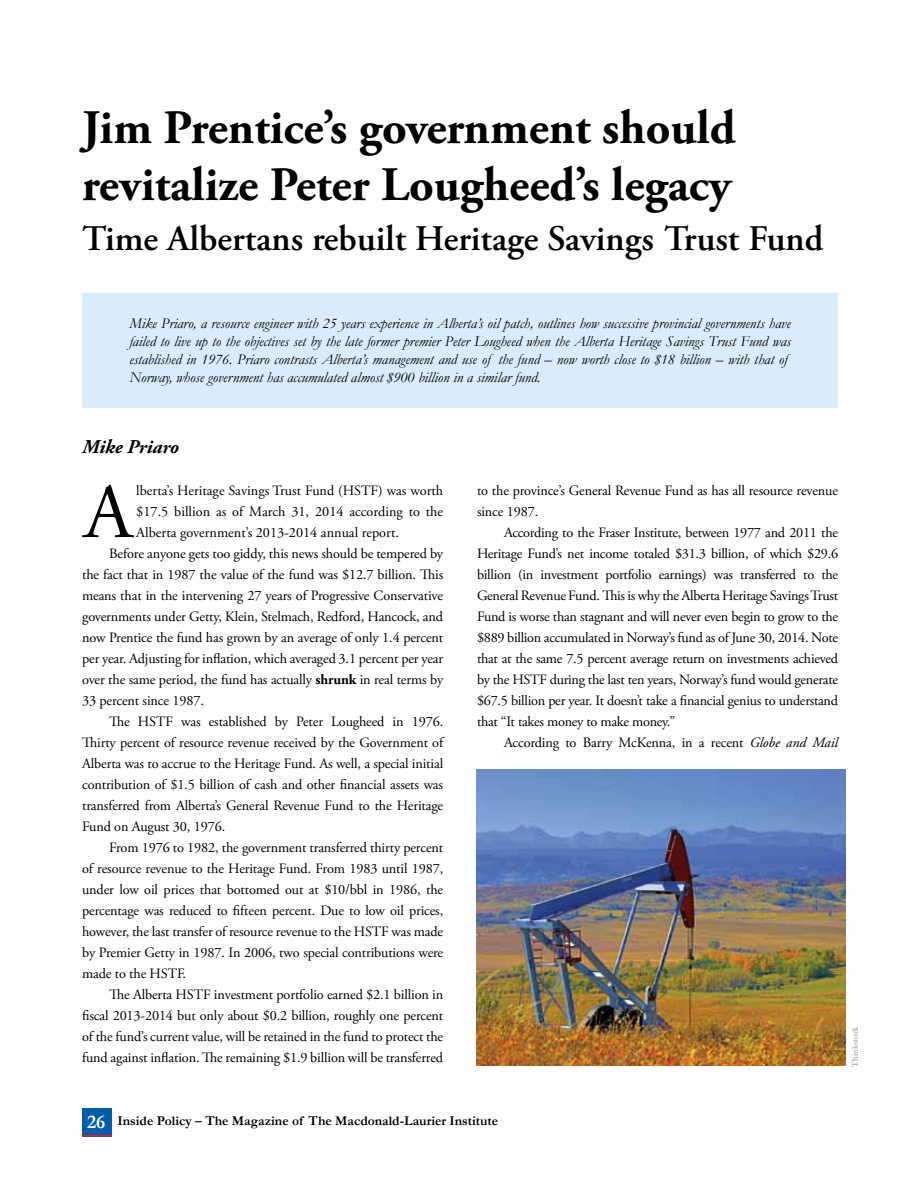
<style>
.page{position:relative;width:918px;height:1188px;background:#fff}
.page>*{position:absolute;margin:0;border:0;box-sizing:border-box;transform-origin:0 0}
.t1{font:77.55px "Adobe Garamond Pro";color:#000}
.t2{font:700 48px/57.6px "Adobe Garamond Pro";color:#000}
.t3{font:600 36px "Adobe Garamond Pro";color:#000}
.t4{font:italic 700 19.5px "Adobe Garamond Pro";color:#000}
.t5{font:italic 15px/18px "Garamond";color:#000}
.t6{font:14.25px/21px "Adobe Garamond Pro";letter-spacing:-.01em;color:#000}
.t7{font:700 13.5px "Garamond";color:#000}
.t8{font:9px "Garamond";letter-spacing:.01em;color:#808285}
.s1{font-weight:700}
.s2{font-style:italic}
.s3{font-size:19.5px;color:#fff}
</style>
<div class="page">
<div style="left:82px;top:1108px;width:29px;height:28px;background:#005daa"></div>
<svg style="left:82px;top:1135px;width:29px;height:1px"></svg>
<div style="left:82px;top:294px;width:756px;height:114px;background:#daecf9"></div>
<img style="left:477px;top:770px;width:369px;height:296px">
<h2 class="t2" style="left:82px;top:100px;width:655px">Jim Prentice’s government should revitalize Peter Lougheed’s legacy</h2>
<h3 class="t3" style="left:82px;top:218px;width:743px">Time Albertans rebuilt Heritage Savings Trust Fund</h3>
<p class="t5" style="left:129px;top:314px;width:663px">Mike Priaro, a resource engineer with 25 years experience in Alberta’s oil patch, outlines how successive provincial governments have failed to live up to the objectives set by the late former premier Peter Lougheed when the Alberta Heritage Savings Trust Fund was established in 1976. Priaro contrasts Alberta’s management and use of the fund – now worth close to $18 billion – with that of Norway, whose government has accumulated almost $900 billion in a similar fund.</p>
<h3 class="t4" style="left:82px;top:436px;width:98px">Mike Priaro</h3>
<h1 class="t1" style="left:84px;top:466px;width:50px">A</h1>
<p class="t6" style="left:136px;top:480px;width:308px">lberta’s Heritage Savings Trust Fund (HSTF) was worth</p>
<p class="t6" style="left:136px;top:501px;width:308px">$17.5 billion as of March 31, 2014 according to the</p>
<p class="t6" style="left:136px;top:522px;width:264px">Alberta government’s 2013-2014 annual report.</p>
<p class="t6" style="left:109px;top:544px;width:336px">Before anyone gets too giddy, this news should be tempered by</p>
<p class="t6" style="left:82px;top:565px;width:363px">the fact that in 1987 the value of the fund was $12.7 billion. This</p>
<p class="t6" style="left:82px;top:586px;width:363px">means that in the intervening 27 years of Progressive Conservative</p>
<p class="t6" style="left:82px;top:607px;width:363px">governments under Getty, Klein, Stelmach, Redford, Hancock, and</p>
<p class="t6" style="left:82px;top:628px;width:363px">now Prentice the fund has grown by an average of only 1.4 percent</p>
<p class="t6" style="left:82px;top:649px;width:363px">per year. Adjusting for inflation, which averaged 3.1 percent per year</p>
<p class="t6" style="left:82px;top:670px;width:363px">over the same period, the fund has actually <span class="s1">shrunk</span> in real terms by</p>
<p class="t6" style="left:82px;top:691px;width:123px">33 percent since 1987.</p>
<p class="t6" style="left:109px;top:712px;width:336px">The HSTF was established by Peter Lougheed in 1976.</p>
<p class="t6" style="left:82px;top:733px;width:363px">Thirty percent of resource revenue received by the Government of</p>
<p class="t6" style="left:82px;top:754px;width:363px">Alberta was to accrue to the Heritage Fund. As well, a special initial</p>
<p class="t6" style="left:82px;top:775px;width:363px">contribution of $1.5 billion of cash and other financial assets was</p>
<p class="t6" style="left:82px;top:796px;width:363px">transferred from Alberta’s General Revenue Fund to the Heritage</p>
<p class="t6" style="left:82px;top:817px;width:145px">Fund on August 30, 1976.</p>
<p class="t6" style="left:109px;top:838px;width:336px">From 1976 to 1982, the government transferred thirty percent</p>
<p class="t6" style="left:82px;top:859px;width:363px">of resource revenue to the Heritage Fund. From 1983 until 1987,</p>
<p class="t6" style="left:82px;top:880px;width:363px">under low oil prices that bottomed out at $10/bbl in 1986, the</p>
<p class="t6" style="left:82px;top:901px;width:363px">percentage was reduced to fifteen percent. Due to low oil prices,</p>
<p class="t6" style="left:82px;top:922px;width:363px">however, the last transfer of resource revenue to the HSTF was made</p>
<p class="t6" style="left:82px;top:943px;width:363px">by Premier Getty in 1987. In 2006, two special contributions were</p>
<p class="t6" style="left:82px;top:964px;width:106px">made to the HSTF.</p>
<p class="t6" style="left:109px;top:985px;width:336px">The Alberta HSTF investment portfolio earned $2.1 billion in</p>
<p class="t6" style="left:82px;top:1006px;width:363px">fiscal 2013-2014 but only about $0.2 billion, roughly one percent</p>
<p class="t6" style="left:82px;top:1027px;width:363px">of the fund’s current value, will be retained in the fund to protect the</p>
<p class="t6" style="left:82px;top:1048px;width:363px">fund against inflation. The remaining $1.9 billion will be transferred</p>
<p class="t6" style="left:477px;top:481px;width:363px">to the province’s General Revenue Fund as has all resource revenue since 1987.</p>
<p class="t6" style="left:477px;top:523px;width:363px;text-align:justify;text-indent:27px">According to the Fraser Institute, between 1977 and 2011 the Heritage Fund’s net income totaled $31.3 billion, of which $29.6 billion (in investment portfolio earnings) was transferred to the General Revenue Fund. This is why the Alberta Heritage Savings Trust Fund is worse than stagnant and will never even begin to grow to the $889 billion accumulated in Norway’s fund as of June 30, 2014. Note that at the same 7.5 percent average return on investments achieved by the HSTF during the last ten years, Norway’s fund would generate $67.5 billion per year. It doesn’t take a financial genius to understand that “It takes money to make money.”</p>
<p class="t6" style="left:504px;top:733px;width:336px">According to Barry McKenna, in a recent <span class="s2">Globe and Mail</span></p>
<p class="t8" style="left:850px;top:1067px;width:42px;rotate:-90deg">Thinkstock</p>
<p class="t7" style="left:87px;top:1113px;width:413px"><span class="s3">26</span> Inside Policy – The Magazine of The Macdonald-Laurier Institute</p>
</div>
